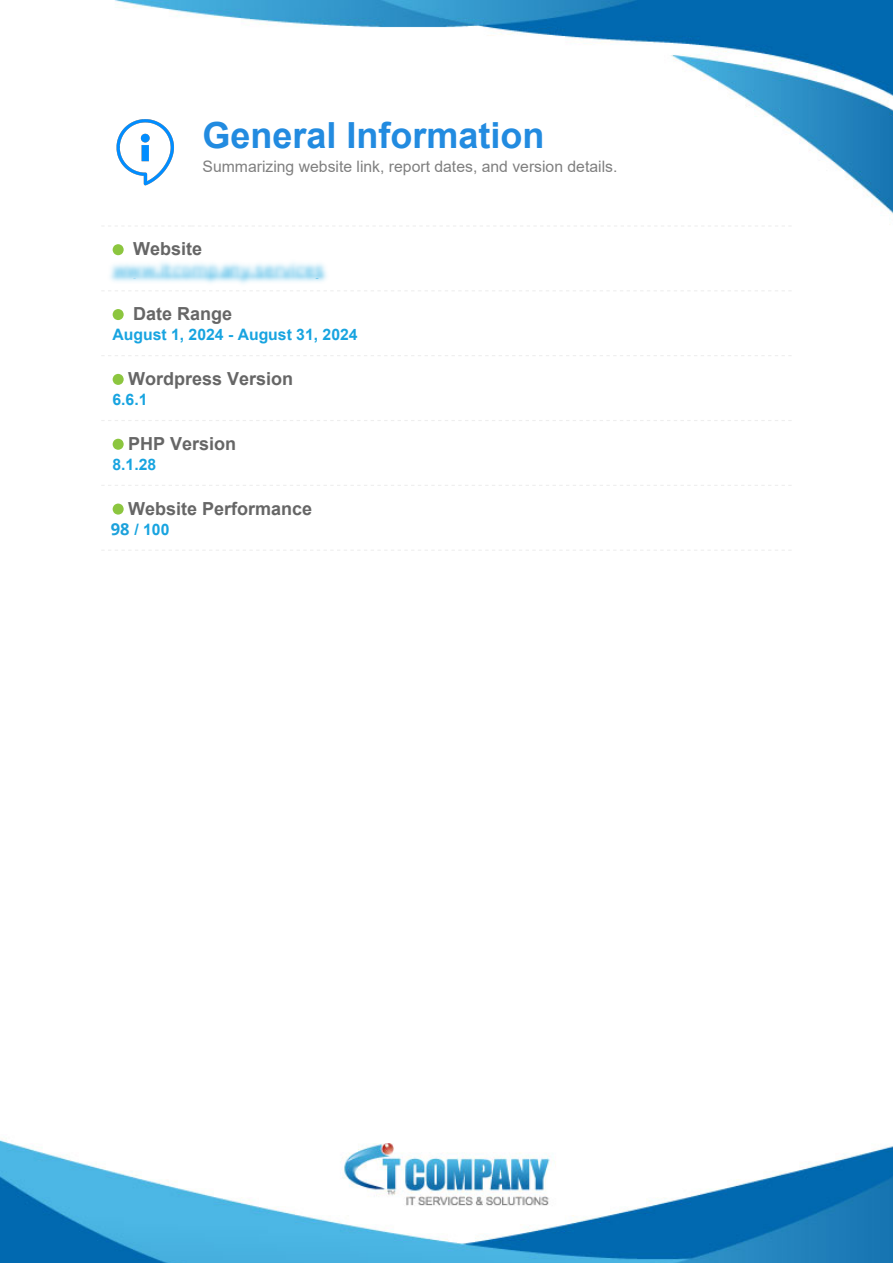
<style>
.page{position:relative;width:893px;height:1263px;background:#fff}
.page>*{position:absolute;margin:0;border:0;box-sizing:border-box;transform-origin:0 0}
.t1{font:700 36px "Arial";color:#228be0}
.t2{font:700 18px "Arial";color:#666}
.t3{font:15.75px "Arial";color:#808080}
.t4{font:700 15.75px "Arial";color:#18a4e0}
.s1{font-family:"Open Sans";font-size:16.5px;color:#1ca1db}
</style>
<div class="page">
<img style="left:0;top:0;width:893px;height:1263px">
<img style="left:112px;top:118px;width:68px;height:68px">
<svg style="left:378px;top:225px;width:414px;height:2px"></svg>
<svg style="left:378px;top:290px;width:414px;height:1px"></svg>
<svg style="left:101px;top:355px;width:691px;height:1px"></svg>
<svg style="left:113px;top:374px;width:11px;height:11px"></svg>
<svg style="left:101px;top:420px;width:691px;height:1px"></svg>
<svg style="left:113px;top:439px;width:11px;height:11px"></svg>
<svg style="left:101px;top:485px;width:691px;height:1px"></svg>
<svg style="left:101px;top:550px;width:691px;height:1px"></svg>
<svg style="left:113px;top:504px;width:11px;height:11px"></svg>
<div style="left:110px;top:519px;width:21px;height:22px;background:#fff"></div>
<img style="left:58px;top:205px;width:320px;height:129px">
<h1 class="t1" style="left:202px;top:110px;width:344px">General Information</h1>
<p class="t3" style="left:202px;top:155px;width:416px">Summarizing website link, report dates, and version details.</p>
<p class="t2" style="left:133px;top:236px;width:71px">Website</p>
<p class="t2" style="left:133px;top:301px;width:101px">Date Range</p>
<p class="t4" style="left:112px;top:323px;width:247px">August 1, 2024 - August 31, 2024</p>
<p class="t2" style="left:128px;top:366px;width:167px">Wordpress Version</p>
<p class="t4" style="left:112px;top:388px;width:37px">6.6.1</p>
<p class="t2" style="left:128px;top:431px;width:110px">PHP Version</p>
<p class="t4" style="left:112px;top:453px;width:45px">8.1.28</p>
<p class="t2" style="left:128px;top:496px;width:186px">Website Performance</p>
<p class="t4" style="left:111px;top:518px;width:60px"><span class="s1">98</span>91 / 100</p>
</div>
